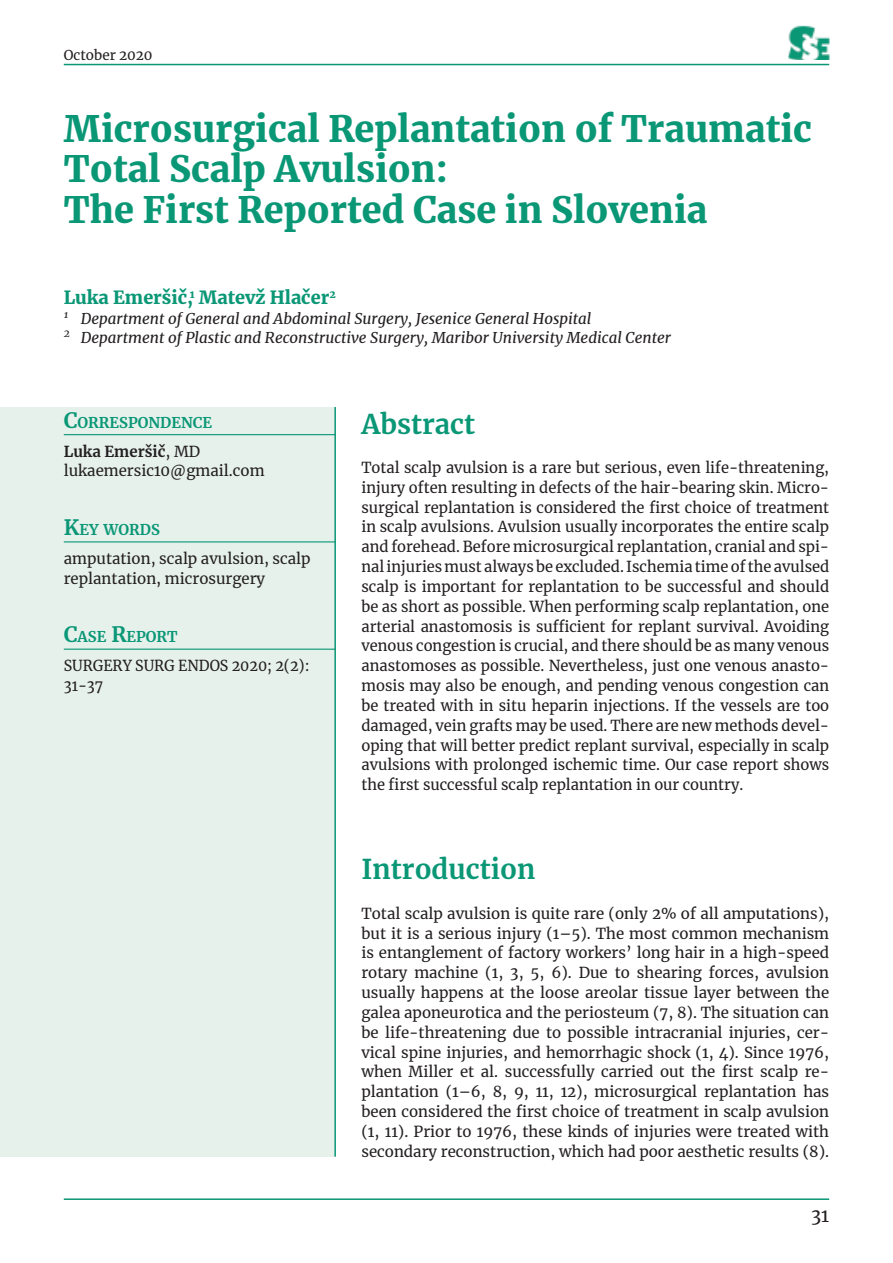
<style>
.page{position:relative;width:893px;height:1263px;background:#fff}
.page>*{position:absolute;margin:0;border:0;box-sizing:border-box;transform-origin:0 0}
.t1{font:900 36px/40.5px "Merriweather";color:#0a9776}
.t2{font:700 27px "Merriweather";color:#0a9776}
.t3{font:900 18px "Merriweather";color:#0a9776}
.t4{font:18px "Merriweather";color:#231f20}
.t5{font:15px/19.8px "Merriweather";color:#231f20}
.t6{font:italic 15px/19.5px "Merriweather";color:#231f20}
.t7{font:15px/19.5px "Merriweather";color:#231f20;scale:.95 1}
.t8{font:700 14.7px "Merriweather";color:#0a9776}
.t9{font:13.5px "Merriweather";color:#231f20}
.s1{font-size:21px}
.s2{font-weight:700}
</style>
<div class="page">
<hr style="left:64px;top:64px;width:765px;height:1px;background:#0a9776">
<hr style="left:64px;top:1198px;width:765px;height:2px;background:#0a9776">
<img style="left:788px;top:25px;width:41px;height:35px">
<div style="left:0;top:407px;width:334px;height:750px;background:#e6f1ec"></div>
<hr style="left:334px;top:407px;width:2px;height:750px;background:#0a9776">
<hr style="left:64px;top:434px;width:272px;height:1px;background:#0a9776">
<hr style="left:64px;top:541px;width:272px;height:1px;background:#0a9776">
<hr style="left:64px;top:649px;width:272px;height:1px;background:#0a9776">
<p class="t9" style="left:64px;top:45px;width:90px">October 2020</p>
<h1 class="t1" style="left:64px;top:107px;width:750px">Microsurgical Replantation of Traumatic<br>Total Scalp Avulsion:<br>The First Reported Case in Slovenia</h1>
<p class="t3" style="left:64px;top:285px;width:273px">Luka Emeršič,<sup>1</sup> Matevž Hlačer<sup>2</sup></p>
<p class="t6" style="left:64px;top:308px;width:609px"><sup>1</sup> Department of General and Abdominal Surgery, Jesenice General Hospital<br><sup>2</sup> Department of Plastic and Reconstructive Surgery, Maribor University Medical Center</p>
<p class="t8" style="left:64px;top:412px;width:25px"><span class="s1">C</span>ORRESPO</p>
<p class="t8" style="left:148px;top:412px;width:55px">NDENCE</p>
<p class="t5" style="left:64px;top:441px;width:202px"><span class="s2">Luka Emeršič</span>, MD lukaemersic10@gmail.com</p>
<p class="t8" style="left:64px;top:519px;width:53px"><span class="s1">K</span>EY WORDS</p>
<p class="t5" style="left:64px;top:549px;width:248px">amputation, scalp avulsion, scalp replantation, microsurgery</p>
<p class="t8" style="left:64px;top:627px;width:74px"><span class="s1">C</span>ASE <span class="s1">R</span>EPORT</p>
<p class="t7" style="left:64px;top:656px;width:260px">SURGERY SURG ENDOS 2020; 2(2):<br>31-37</p>
<h2 class="t2" style="left:361px;top:405px;width:115px">Abstract</h2>
<p class="t5" style="left:361px;top:457px;width:469px;text-align:justify">Total scalp avulsion is a rare but serious, even life-threatening, injury often resulting in defects of the hair-bearing skin. Micro&shy;surgical replantation is considered the first choice of treatment in scalp avulsions. Avulsion usually incorporates the entire scalp and forehead. Before microsurgical replantation, cranial and spi&shy;nal injuries must always be excluded. Ischemia time of the avulsed scalp is important for replantation to be successful and should be as short as possible. When performing scalp replantation, one arterial anastomosis is sufficient for replant survival. Avoiding venous congestion is crucial, and there should be as many venous anastomoses as possible. Nevertheless, just one venous anasto&shy;mosis may also be enough, and pending venous congestion can be treated with in situ heparin injections. If the vessels are too damaged, vein grafts may be used. There are new methods devel&shy;oping that will better predict replant survival, especially in scalp avulsions with prolonged ischemic time. Our case report shows the first successful scalp replantation in our country.</p>
<h2 class="t2" style="left:361px;top:851px;width:176px">Introduction</h2>
<p class="t5" style="left:361px;top:903px;width:469px;text-align:justify">Total scalp avulsion is quite rare (only 2% of all amputations), but it is a serious injury (1–5). The most common mechanism is entanglement of factory workers’ long hair in a high-speed rotary machine (1, 3, 5, 6). Due to shearing forces, avulsion usually happens at the loose areolar tissue layer between the galea aponeurotica and the periosteum (7, 8). The situation can be life-threatening due to possible intracranial injuries, cer&shy;vical spine injuries, and hemorrhagic shock (1, 4). Since 1976, when Miller et al. successfully carried out the first scalp re&shy;plantation (1–6, 8, 9, 11, 12), microsurgical replantation has been considered the first choice of treatment in scalp avulsion (1, 11). Prior to 1976, these kinds of injuries were treated with secondary reconstruction, which had poor aesthetic results (8).</p>
<p class="t4" style="left:811px;top:1203px;width:19px">31</p>
</div>
